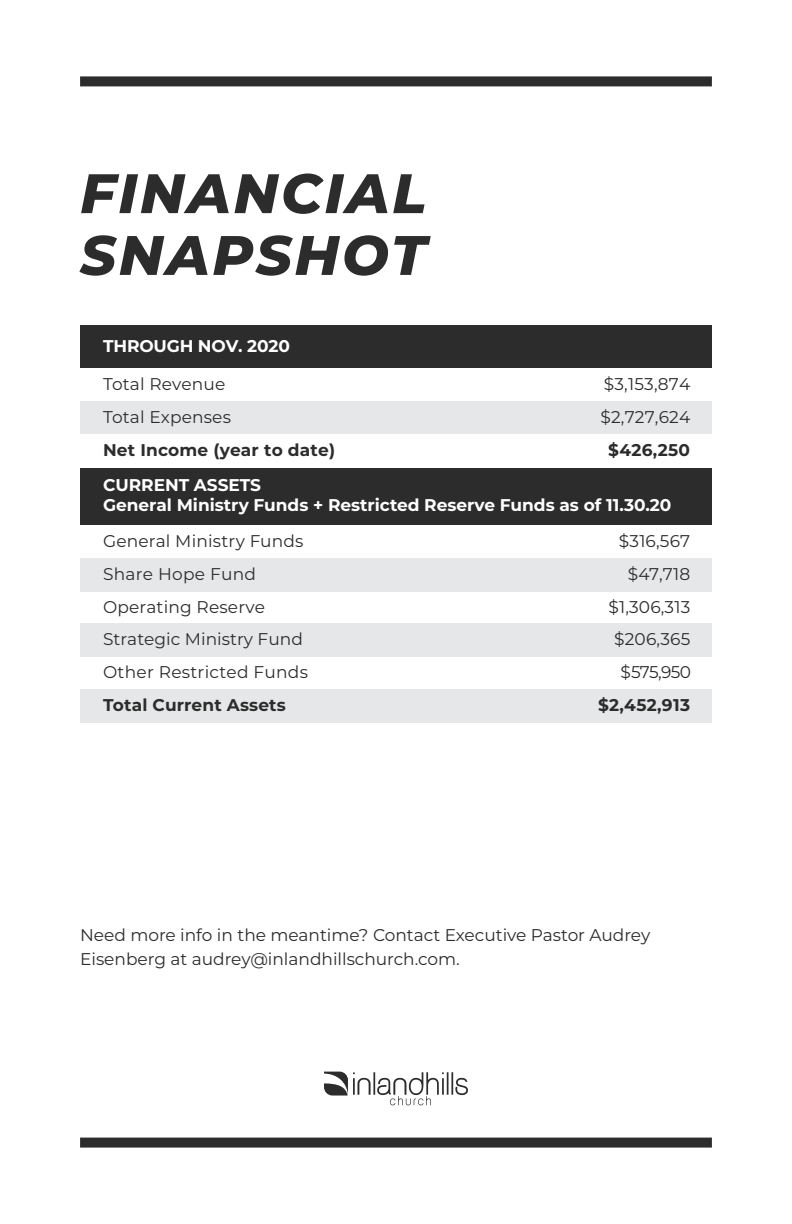
<style>
.page{position:relative;width:792px;height:1224px;background:#fff}
.page>*{position:absolute;margin:0;border:0;box-sizing:border-box;transform-origin:0 0}
.t1{font:italic 800 55.6px/61.8px "Montserrat";letter-spacing:.045em;color:#2c2c2c}
.t2{font:17px/24px "Montserrat";color:#2c2c2c}
.t3{font:700 17px/20px "Montserrat";color:#fff}
.t4{font:700 17px "Montserrat";letter-spacing:.01em;color:#2c2c2c}
</style>
<div class="page">
<div style="left:80px;top:690px;width:632px;height:33px;background:#e6e7e8"></div>
<div style="left:80px;top:76px;width:632px;height:10px;background:#2c2c2c"></div>
<div style="left:80px;top:1138px;width:632px;height:10px;background:#2c2c2c"></div>
<div style="left:80px;top:325px;width:632px;height:43px;background:#2c2c2c"></div>
<div style="left:80px;top:468px;width:632px;height:57px;background:#2c2c2c"></div>
<div style="left:80px;top:624px;width:632px;height:33px;background:#e6e7e8"></div>
<div style="left:80px;top:401px;width:632px;height:34px;background:#e6e7e8"></div>
<div style="left:80px;top:558px;width:632px;height:34px;background:#e6e7e8"></div>
<svg style="left:324px;top:1072px;width:144px;height:33px"></svg>
<h1 class="t1" style="left:80px;top:159px;width:347px">FINANCIAL<br>SNAPSHOT</h1>
<p class="t3" style="left:103px;top:335px;width:188px">THROUGH NOV. 2020</p>
<p class="t2" style="left:103px;top:371px;width:124px">Total Revenue</p>
<p class="t2" style="left:604px;top:371px;width:88px">$3,153,874</p>
<p class="t2" style="left:103px;top:404px;width:129px">Total Expenses</p>
<p class="t2" style="left:601px;top:404px;width:91px">$2,727,624</p>
<p class="t4" style="left:103px;top:438px;width:234px">Net Income (year to date)</p>
<p class="t4" style="left:608px;top:438px;width:83px">$426,250</p>
<p class="t3" style="left:103px;top:475px;width:570px">CURRENT ASSETS<br>General Ministry Funds + Restricted Reserve Funds as of 11.30.20</p>
<p class="t2" style="left:103px;top:528px;width:202px">General Ministry Funds</p>
<p class="t2" style="left:619px;top:528px;width:73px">$316,567</p>
<p class="t2" style="left:103px;top:561px;width:155px">Share Hope Fund</p>
<p class="t2" style="left:628px;top:561px;width:64px">$47,718</p>
<p class="t2" style="left:103px;top:594px;width:163px">Operating Reserve</p>
<p class="t2" style="left:609px;top:594px;width:83px">$1,306,313</p>
<p class="t2" style="left:103px;top:626px;width:201px">Strategic Ministry Fund</p>
<p class="t2" style="left:614px;top:626px;width:78px">$206,365</p>
<p class="t2" style="left:103px;top:660px;width:207px">Other Restricted Funds</p>
<p class="t2" style="left:620px;top:660px;width:72px">$575,950</p>
<p class="t4" style="left:103px;top:693px;width:184px">Total Current Assets</p>
<p class="t4" style="left:598px;top:693px;width:94px">$2,452,913</p>
<p class="t2" style="left:80px;top:922px;width:572px">Need more info in the meantime? Contact Executive Pastor Audrey<br>Eisenberg at audrey@inlandhillschurch.com.</p>
</div>
